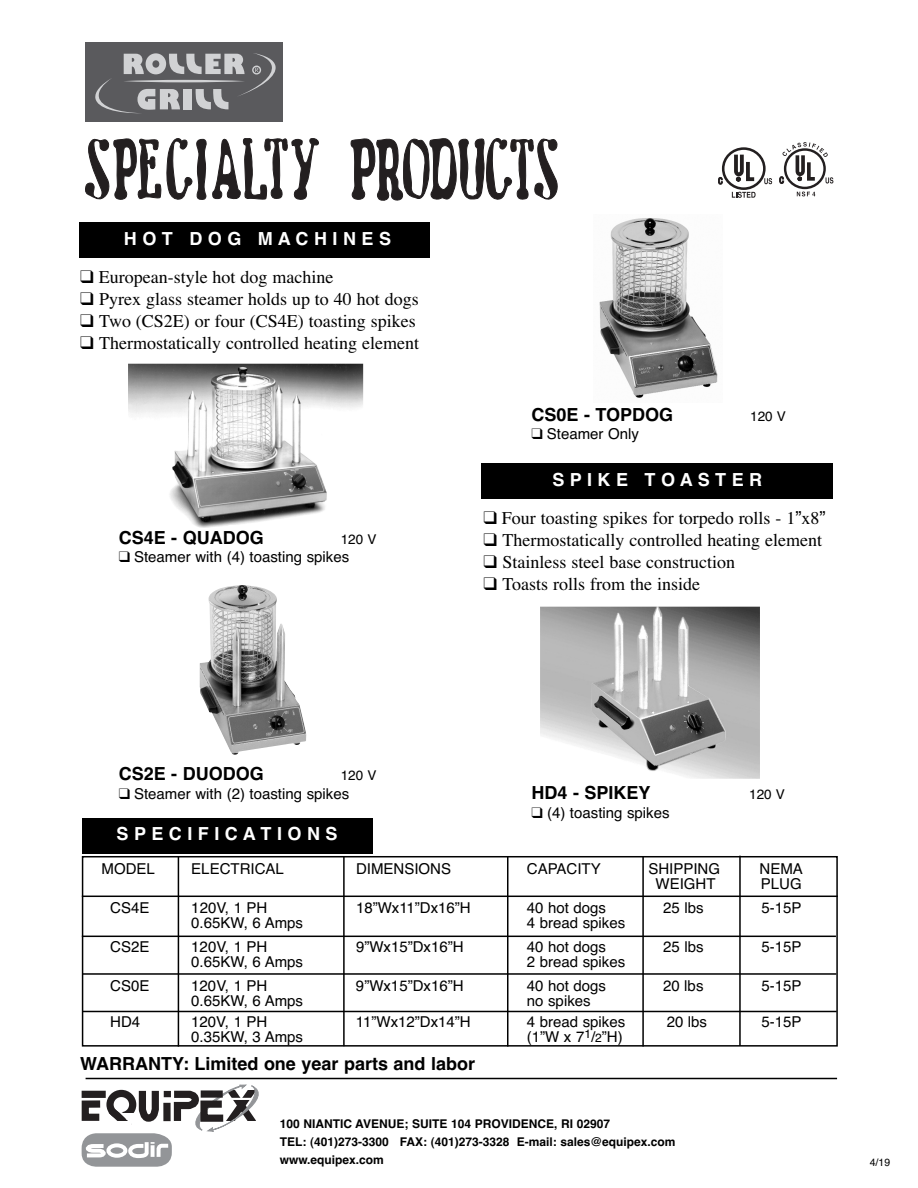
<style>
.page{position:relative;width:918px;height:1188px;background:#fff}
.page>*{position:absolute;margin:0;border:0;box-sizing:border-box;transform-origin:0 0}
.t1{font:18px "Times";color:#000}
.t2{font:700 18px "Helvetica";color:#000}
.t3{font:700 18px "Helvetica";letter-spacing:.305em;color:#fff}
.t4{font:15px "Helvetica";color:#000}
.t5{font:13.5px "Helvetica";color:#000}
.t6{font:700 12px/18px "Helvetica";color:#000}
.t7{font:10.5px "Helvetica";color:#000}
.t8{font:5.4px "Helvetica";color:#231f20}
.s1{font-family:"Helvetica"}
.s2{font-size:12px}
</style>
<div class="page">
<div style="left:82px;top:856px;width:756px;height:191px;border:2px solid #000"></div>
<hr style="left:82px;top:896px;width:756px;height:1px;background:#000">
<hr style="left:178px;top:856px;width:1px;height:191px;background:#000">
<hr style="left:507px;top:856px;width:1px;height:191px;background:#000">
<hr style="left:739px;top:856px;width:2px;height:190px;background:#000">
<hr style="left:343px;top:856px;width:2px;height:190px;background:#000">
<hr style="left:642px;top:856px;width:2px;height:191px;background:#000">
<hr style="left:82px;top:936px;width:754px;height:1px;background:#000">
<hr style="left:82px;top:973px;width:754px;height:2px;background:#000">
<hr style="left:83px;top:1011px;width:754px;height:1px;background:#000">
<svg style="left:85px;top:138px;width:234px;height:62px"></svg>
<svg style="left:351px;top:138px;width:206px;height:62px"></svg>
<img style="left:128px;top:364px;width:235px;height:164px">
<div style="left:482px;top:464px;width:351px;height:35px;background:#000"></div>
<div style="left:82px;top:818px;width:290px;height:35px;background:#000"></div>
<hr style="left:86px;top:1078px;width:751px;height:1px;background:#000">
<div style="left:79px;top:222px;width:351px;height:36px;background:#000"></div>
<img style="left:599px;top:218px;width:119px;height:180px">
<img style="left:200px;top:585px;width:106px;height:170px">
<div style="left:85px;top:42px;width:198px;height:80px;background:#5a5a5d"></div>
<svg style="left:95px;top:53px;width:181px;height:61px"></svg>
<div style="left:184px;top:89px;width:8px;height:20px;background:#d1d2d4"></div>
<hr style="left:123px;top:80px;width:122px;height:2px;background:#d1d2d4;border-radius:50%">
<div style="left:784px;top:148px;width:42px;height:41px;border:2px solid #231f20;border-radius:50%"></div>
<svg style="left:779px;top:142px;width:54px;height:42px"></svg>
<svg style="left:797px;top:192px;width:18px;height:4px"></svg>
<div style="left:722px;top:147px;width:44px;height:43px;border:3px solid #231f20;border-radius:50%"></div>
<svg style="left:732px;top:151px;width:26px;height:32px"></svg>
<svg style="left:718px;top:177px;width:5px;height:8px"></svg>
<svg style="left:764px;top:178px;width:8px;height:6px"></svg>
<svg style="left:732px;top:192px;width:24px;height:6px"></svg>
<img style="left:540px;top:607px;width:220px;height:172px">
<svg style="left:82px;top:1085px;width:177px;height:82px"></svg>
<p class="t3" style="left:124px;top:228px;width:269px">HOT DOG MACHINES</p>
<p class="t1" style="left:80px;top:266px;width:255px">❑ European-style hot dog machine</p>
<p class="t1" style="left:80px;top:288px;width:340px">❑ Pyrex glass steamer holds up to 40 hot dogs</p>
<p class="t1" style="left:80px;top:310px;width:337px">❑ Two (CS2E) or four (CS4E) toasting spikes</p>
<p class="t1" style="left:80px;top:332px;width:340px">❑ Thermostatically controlled heating element</p>
<p class="t2" style="left:119px;top:527px;width:147px">CS4E - QUADOG</p>
<p class="t5" style="left:341px;top:532px;width:37px">120 V</p>
<p class="t4" style="left:119px;top:549px;width:232px">❑ Steamer with (4) toasting spikes</p>
<p class="t8" style="left:736px;top:177px;width:5px">®</p>
<p class="t2" style="left:532px;top:404px;width:143px">CS0E - TOPDOG</p>
<p class="t5" style="left:750px;top:408px;width:37px">120 V</p>
<p class="t4" style="left:532px;top:425px;width:109px">❑ Steamer Only</p>
<p class="t3" style="left:552px;top:469px;width:211px">SPIKE TOASTER</p>
<p class="t1" style="left:483px;top:508px;width:344px">❑ Four toasting spikes for torpedo rolls - 1<span class="s1">”</span>x8<span class="s1">”</span></p>
<p class="t1" style="left:483px;top:529px;width:340px">❑ Thermostatically controlled heating element</p>
<p class="t1" style="left:483px;top:551px;width:253px">❑ Stainless steel base construction</p>
<p class="t1" style="left:483px;top:573px;width:218px">❑ Toasts rolls from the inside</p>
<p class="t2" style="left:119px;top:764px;width:147px">CS2E - DUODOG</p>
<p class="t5" style="left:341px;top:768px;width:37px">120 V</p>
<p class="t4" style="left:119px;top:785px;width:232px">❑ Steamer with (2) toasting spikes</p>
<p class="t3" style="left:117px;top:824px;width:222px">SPECIFICATIONS</p>
<p class="t2" style="left:532px;top:783px;width:121px">HD4 - SPIKEY</p>
<p class="t5" style="left:749px;top:787px;width:37px">120 V</p>
<p class="t4" style="left:532px;top:804px;width:140px">❑ (4) toasting spikes</p>
<p class="t4" style="left:102px;top:860px;width:55px">MODEL</p>
<p class="t4" style="left:191px;top:860px;width:94px">ELECTRICAL</p>
<p class="t4" style="left:356px;top:860px;width:97px">DIMENSIONS</p>
<p class="t4" style="left:527px;top:860px;width:75px">CAPACITY</p>
<p class="t4" style="left:648px;top:860px;width:73px">SHIPPING</p>
<p class="t4" style="left:760px;top:860px;width:45px">NEMA</p>
<p class="t4" style="left:656px;top:875px;width:61px">WEIGHT</p>
<p class="t4" style="left:761px;top:875px;width:42px">PLUG</p>
<p class="t4" style="left:110px;top:899px;width:41px">CS4E</p>
<p class="t4" style="left:191px;top:899px;width:78px">120V, 1 PH</p>
<p class="t4" style="left:356px;top:899px;width:116px">18”Wx11”Dx16”H</p>
<p class="t4" style="left:527px;top:899px;width:81px">40 hot dogs</p>
<p class="t4" style="left:663px;top:899px;width:42px">25 lbs</p>
<p class="t4" style="left:761px;top:899px;width:42px">5-15P</p>
<p class="t4" style="left:191px;top:914px;width:113px">0.65KW, 6 Amps</p>
<p class="t4" style="left:527px;top:914px;width:100px">4 bread spikes</p>
<p class="t4" style="left:110px;top:938px;width:41px">CS2E</p>
<p class="t4" style="left:191px;top:938px;width:78px">120V, 1 PH</p>
<p class="t4" style="left:356px;top:938px;width:109px">9”Wx15”Dx16”H</p>
<p class="t4" style="left:527px;top:938px;width:81px">40 hot dogs</p>
<p class="t4" style="left:663px;top:938px;width:42px">25 lbs</p>
<p class="t4" style="left:761px;top:938px;width:42px">5-15P</p>
<p class="t4" style="left:191px;top:953px;width:113px">0.65KW, 6 Amps</p>
<p class="t4" style="left:527px;top:953px;width:100px">2 bread spikes</p>
<p class="t4" style="left:110px;top:977px;width:41px">CS0E</p>
<p class="t4" style="left:191px;top:977px;width:78px">120V, 1 PH</p>
<p class="t4" style="left:356px;top:977px;width:109px">9”Wx15”Dx16”H</p>
<p class="t4" style="left:527px;top:977px;width:81px">40 hot dogs</p>
<p class="t4" style="left:663px;top:977px;width:42px">20 lbs</p>
<p class="t4" style="left:761px;top:977px;width:42px">5-15P</p>
<p class="t4" style="left:191px;top:992px;width:113px">0.65KW, 6 Amps</p>
<p class="t4" style="left:527px;top:992px;width:65px">no spikes</p>
<p class="t4" style="left:110px;top:1013px;width:32px">HD4</p>
<p class="t4" style="left:191px;top:1013px;width:78px">120V, 1 PH</p>
<p class="t4" style="left:356px;top:1013px;width:116px">11”Wx12”Dx14”H</p>
<p class="t4" style="left:527px;top:1013px;width:100px">4 bread spikes</p>
<p class="t4" style="left:667px;top:1013px;width:42px">20 lbs</p>
<p class="t4" style="left:761px;top:1013px;width:42px">5-15P</p>
<p class="t4" style="left:191px;top:1028px;width:113px">0.35KW, 3 Amps</p>
<p class="t4" style="left:527px;top:1028px;width:97px">(1”W x 7<sup>1</sup>/<span class="s2">2</span>”H)</p>
<p class="t2" style="left:80px;top:1053px;width:396px">WARRANTY: Limited one year parts and labor</p>
<p class="t6" style="left:280px;top:1115px;width:397px">100 NIANTIC AVENUE; SUITE 104 PROVIDENCE, RI 02907<br>TEL: (401)273-3300 FAX: (401)273-3328 E-mail: sales@equipex.com www.equipex.com</p>
<p class="t7" style="left:870px;top:1156px;width:22px">4/19</p>
</div>
